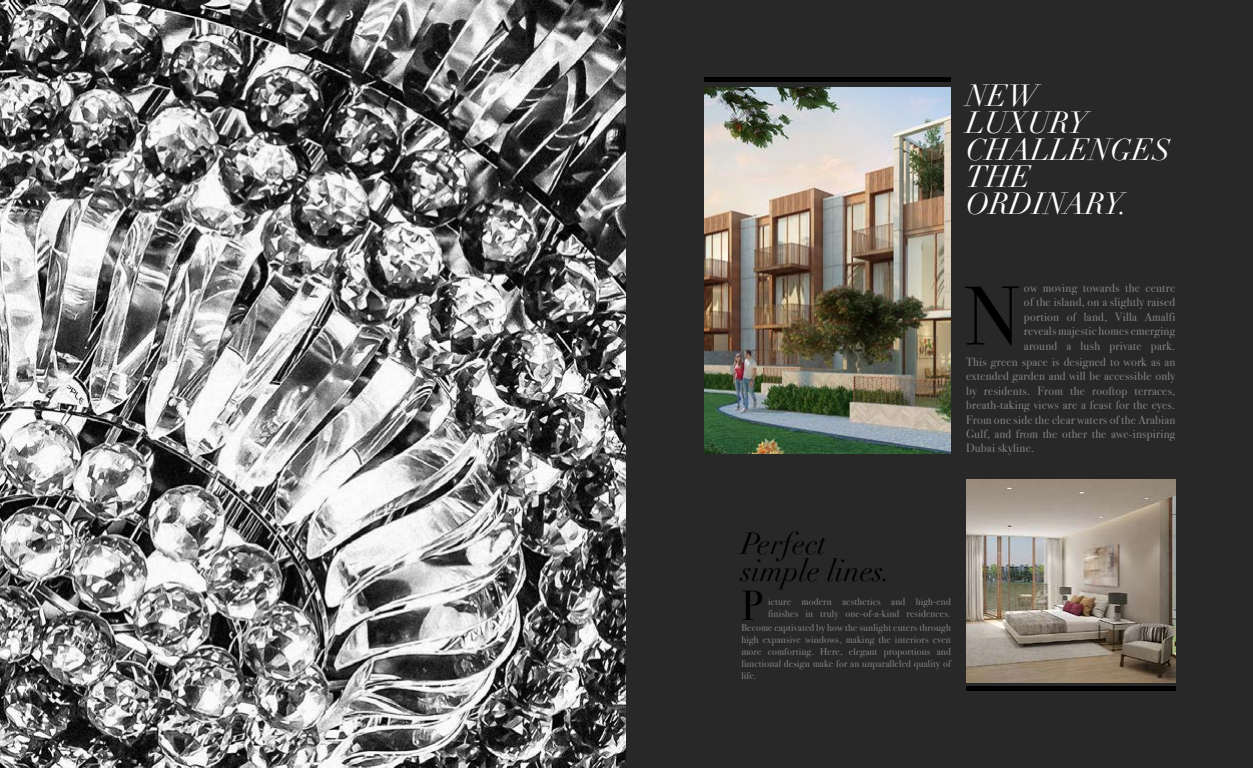
<style>
.page{position:relative;width:1253px;height:768px;background:#fff}
.page>*{position:absolute;margin:0;border:0;box-sizing:border-box;transform-origin:0 0}
.t1{font:83.5px "Bodoni Svty Two ITCTT";color:#000}
.t2{font:41.7px "Bodoni Svty Two ITCTT";color:#000}
.t3{font:italic 30px/27.1px "Didot";color:#fff}
.t4{font:italic 30px/27.1px "Didot";color:#000}
.t5{font:12px/14.4px "Bodoni Svty Two ITCTT";letter-spacing:.02em;color:#808285;text-align:justify}
.t6{font:10px/12px "Bodoni Svty Two ITCTT";letter-spacing:.02em;color:#808285;text-align:justify}
</style>
<div class="page">
<img style="left:0;top:0;width:626px;height:767px">
<div style="left:626px;top:0;width:626px;height:767px;background:#282828"></div>
<img style="left:704px;top:87px;width:246px;height:366px">
<img style="left:966px;top:479px;width:209px;height:203px">
<hr style="left:704px;top:78px;width:246px;height:4px;background:#000">
<div style="left:965px;top:685px;width:210px;height:5px;background:#000"></div>
<h3 class="t3" style="left:965px;top:82px;width:206px">NEW<br>LUXURY<br>CHALLENGES<br>THE<br>ORDINARY.</h3>
<p class="t5" style="left:1023px;top:279px;width:153px">ow moving towards the centre of the island, on a slightly raised portion of land, Villa Amalfi reveals majestic homes emerging</p>
<h1 class="t1" style="left:965px;top:247px;width:56px">N</h1>
<p class="t5" style="left:1023px;top:337px;width:153px">around a lush private park.</p>
<p class="t5" style="left:965px;top:353px;width:211px">This green space is designed to work as an extended garden and will be accessible only by residents. From the rooftop terraces, breath-taking views are a feast for the eyes.<br>From one side the clear waters of the Arabian Gulf, and from the other the awe-inspiring Dubai skyline.</p>
<h3 class="t4" style="left:741px;top:530px;width:151px">Perfect simple lines.</h3>
<h2 class="t2" style="left:741px;top:571px;width:23px">P</h2>
<p class="t6" style="left:768px;top:594px;width:184px">icture modern aesthetics and high-end</p>
<p class="t6" style="left:768px;top:606px;width:184px">finishes in truly one-of-a-kind residences.</p>
<p class="t6" style="left:741px;top:620px;width:211px">Become captivated by how the sunlight enters through high expansive windows, making the interiors even more comforting. Here, elegant proportions and functional design make for an unparalleled quality of life.</p>
</div>
